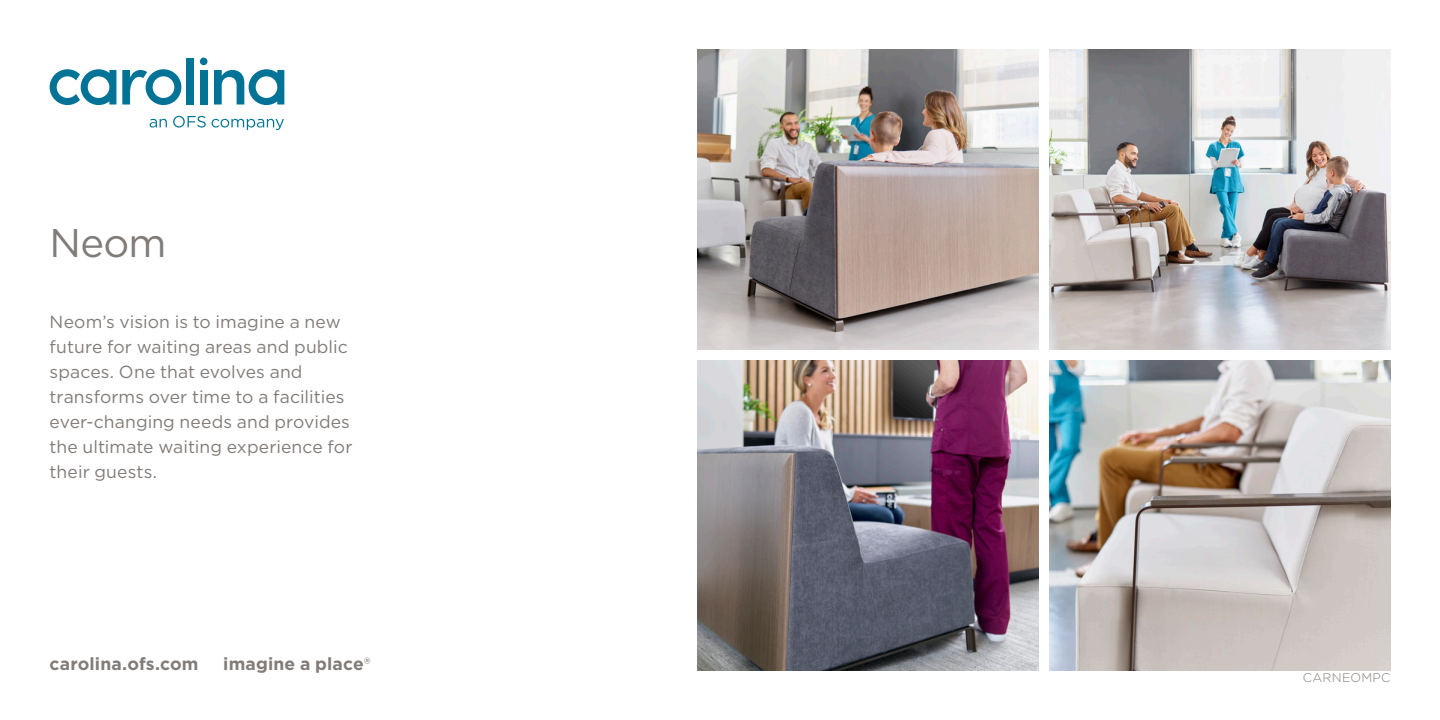
<style>
.page{position:relative;width:1440px;height:720px;background:#fff}
.page>*{position:absolute;margin:0;border:0;box-sizing:border-box;transform-origin:0 0}
.Product_Name{font:40px "Gotham";color:#827c78}
.Body_copy{font:17.5px/25px "Gotham";letter-spacing:.005em;color:#827c78}
.Body_copy_Head{font:700 17.5px "Gotham";letter-spacing:.01em;color:#827c78}
.Body_copy-2{font:300 12.5px "Gotham";letter-spacing:.025em;color:#827c78}
.s1{font-weight:400}
</style>
<div class="page">
<img style="left:1050px;top:361px;width:340px;height:309px">
<img style="left:1050px;top:50px;width:340px;height:299px">
<img style="left:697px;top:361px;width:341px;height:309px">
<img style="left:697px;top:50px;width:341px;height:299px">
<svg style="left:50px;top:69px;width:66px;height:36px"></svg>
<svg style="left:122px;top:69px;width:59px;height:36px"></svg>
<div style="left:186px;top:58px;width:7px;height:47px;background:#007397"></div>
<div style="left:200px;top:58px;width:8px;height:7px;background:#007397;border-radius:50%"></div>
<div style="left:200px;top:70px;width:8px;height:34px;background:#007397"></div>
<svg style="left:214px;top:69px;width:70px;height:36px"></svg>
<svg style="left:150px;top:119px;width:17px;height:9px"></svg>
<svg style="left:173px;top:116px;width:33px;height:12px"></svg>
<svg style="left:212px;top:119px;width:72px;height:11px"></svg>
<p class="Product_Name" style="left:50px;top:217px;width:118px">Neom</p>
<p class="Body_copy" style="left:50px;top:309px;width:304px">Neom’s vision is to imagine a new future for waiting areas and public spaces. One that evolves and transforms over time to a facilities ever-changing needs and provides the ultimate waiting experience for their guests.</p>
<p class="Body_copy_Head" style="left:50px;top:653px;width:150px">carolina.ofs.com</p>
<p class="Body_copy_Head" style="left:223px;top:653px;width:149px">imagine a place<span class="s1">®</span></p>
<p class="Body_copy-2" style="left:1303px;top:670px;width:89px">CARNEOMPC</p>
</div>
